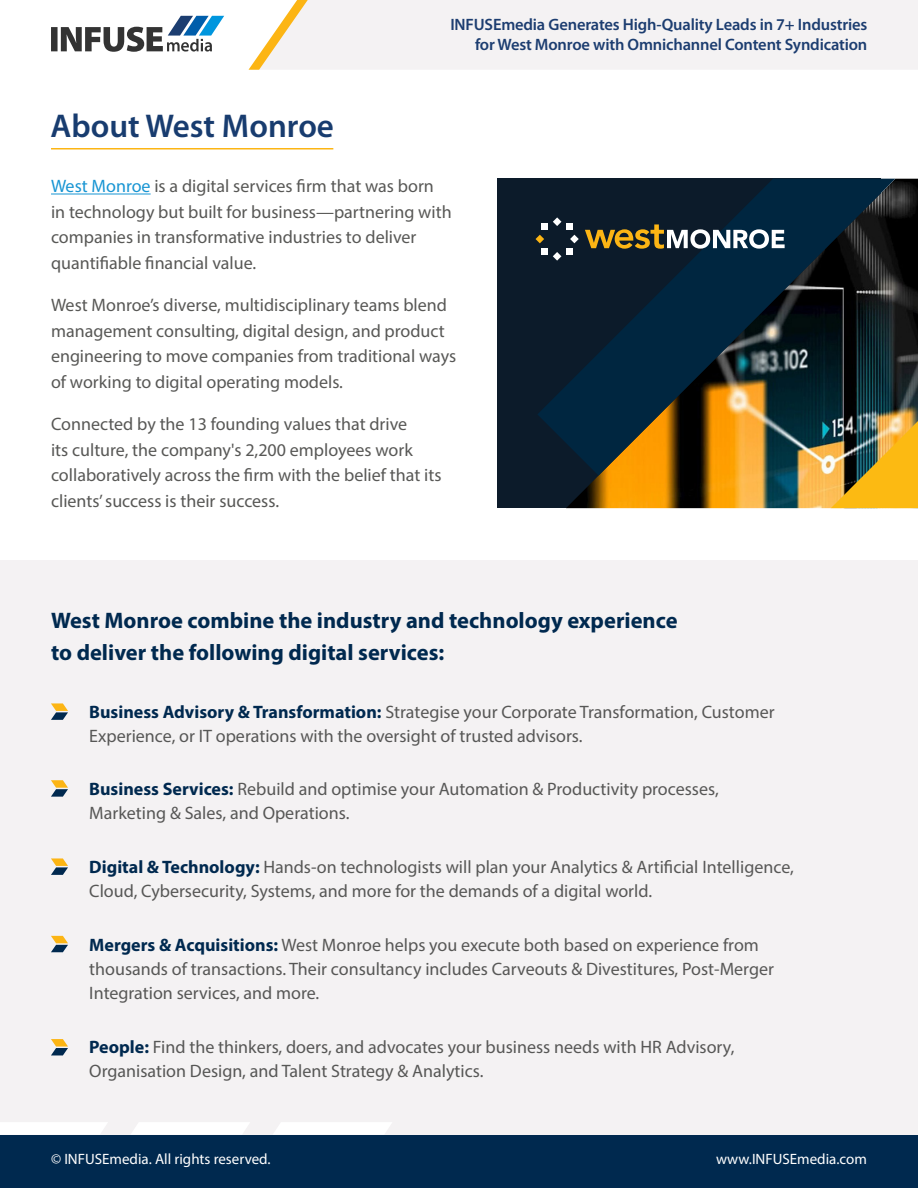
<style>
.page{position:relative;width:918px;height:1188px;background:#fff}
.page>*{position:absolute;margin:0;border:0;box-sizing:border-box;transform-origin:0 0}
.t1{font:600 33px "Myriad Pro";color:#183c6f}
.t2{font:700 22.5px/31.5px "Myriad Pro";color:#00294f}
.t3{font:18px/24px "Myriad Pro";color:#575756}
.t4{font:18px/25.5px "Myriad Pro";color:#585856}
.t5{font:600 16.5px/19.8px "Myriad Pro";letter-spacing:-.01em;color:#1c3d70;text-align:right}
.t6{font:15px "Myriad Pro";color:#fff}
.s1{color:#1895d3}
.s2{font-weight:700;color:#00294f}
</style>
<div class="page">
<div style="left:0;top:560px;width:918px;height:586px;background:#f4f2f3"></div>
<div style="left:497px;top:179px;width:384px;height:329px;background:#0c1b2a"></div>
<img style="left:566px;top:179px;width:352px;height:329px">
<svg style="left:51px;top:703px;width:17px;height:17px"></svg>
<svg style="left:51px;top:780px;width:17px;height:17px"></svg>
<svg style="left:51px;top:858px;width:17px;height:17px"></svg>
<svg style="left:51px;top:936px;width:17px;height:16px"></svg>
<svg style="left:51px;top:1039px;width:17px;height:16px"></svg>
<hr style="left:51px;top:148px;width:282px;height:2px;background:#fcb514">
<hr style="left:51px;top:194px;width:100px;height:1px;background:#1895d3">
<svg style="left:831px;top:421px;width:87px;height:87px;background:#f0b31c"></svg>
<svg style="left:538px;top:179px;width:357px;height:297px"></svg>
<svg style="left:585px;top:224px;width:200px;height:25px"></svg>
<svg style="left:536px;top:217px;width:43px;height:44px"></svg>
<svg style="left:51px;top:16px;width:173px;height:36px"></svg>
<div style="left:309px;top:0;width:609px;height:69px;background:#f4f2f3"></div>
<svg style="left:249px;top:0;width:60px;height:70px"></svg>
<svg style="left:0;top:1122px;width:107px;height:12px"></svg>
<svg style="left:132px;top:1122px;width:117px;height:12px"></svg>
<svg style="left:274px;top:1122px;width:118px;height:12px"></svg>
<div style="left:0;top:1135px;width:918px;height:53px;background:#00294f"></div>
<h1 class="t1" style="left:51px;top:108px;width:285px">About West Monroe</h1>
<p class="t5" style="left:450px;top:15px;width:419px">INFUSEmedia Generates High-Quality Leads in 7+ Industries for West Monroe with Omnichannel Content Syndication</p>
<p class="t4" style="left:51px;top:173px;width:402px"><span class="s1">West Monroe</span> is a digital services firm that was born in technology but built for business—partnering with companies in transformative industries to deliver quantifiable financial value.</p>
<p class="t4" style="left:51px;top:292px;width:407px">West Monroe’s diverse, multidisciplinary teams blend management consulting, digital design, and product engineering to move companies from traditional ways of working to digital operating models.</p>
<p class="t4" style="left:51px;top:411px;width:392px">Connected by the 13 founding values that drive<br>its culture, the company's 2,200 employees work collaboratively across the firm with the belief that its clients’ success is their success.</p>
<p class="t2" style="left:51px;top:604px;width:628px">West Monroe combine the industry and technology experience to deliver the following digital services:</p>
<p class="t3" style="left:89px;top:699px;width:687px"><span class="s2">Business Advisory &amp; Transformation:</span> Strategise your Corporate Transformation, Customer<br>Experience, or IT operations with the oversight of trusted advisors.</p>
<p class="t3" style="left:89px;top:777px;width:631px"><span class="s2">Business Services:</span> Rebuild and optimise your Automation &amp; Productivity processes,<br>Marketing &amp; Sales, and Operations.</p>
<p class="t3" style="left:89px;top:855px;width:706px"><span class="s2">Digital &amp; Technology:</span> Hands-on technologists will plan your Analytics &amp; Artificial Intelligence,<br>Cloud, Cybersecurity, Systems, and more for the demands of a digital world.</p>
<p class="t3" style="left:89px;top:933px;width:686px"><span class="s2">Mergers &amp; Acquisitions:</span> West Monroe helps you execute both based on experience from thousands of transactions. Their consultancy includes Carveouts &amp; Divestitures, Post-Merger<br>Integration services, and more.</p>
<p class="t3" style="left:89px;top:1034px;width:647px"><span class="s2">People:</span> Find the thinkers, doers, and advocates your business needs with HR Advisory,<br>Organisation Design, and Talent Strategy &amp; Analytics.</p>
<p class="t6" style="left:51px;top:1150px;width:221px">© INFUSEmedia. All rights reserved.</p>
<p class="t6" style="left:716px;top:1150px;width:152px">www.INFUSEmedia.com</p>
</div>
